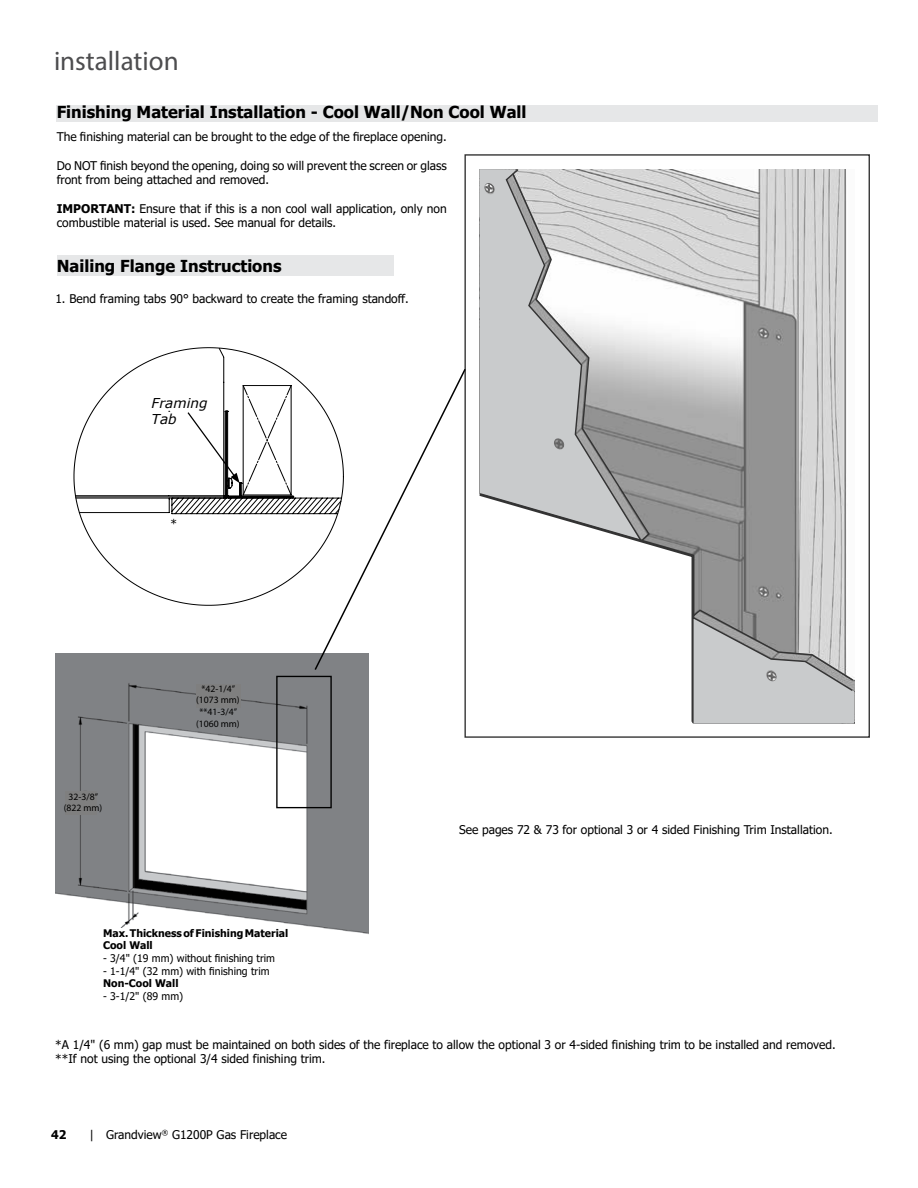
<style>
.page{position:relative;width:918px;height:1188px;background:#fff}
.page>*{position:absolute;margin:0;border:0;box-sizing:border-box;transform-origin:0 0}
.t1{font:27px "Myriad Pro";color:#4d4d4f}
.t2{font:700 16.5px "Tahoma";color:#000}
.t3{font:italic 13.65px/16.4px "Verdana";color:#000}
.t4{font:12px/14.4px "Tahoma";color:#000}
.t5{font:700 12px "Tahoma";color:#000}
.t6{font:10.5px "Tahoma";color:#000}
.t7{font:700 10.5px/12.6px "Tahoma";color:#000}
.t8{font:9.75px/11.6px "Myriad Pro";color:#000;text-align:center}
.s1{font-weight:700}
</style>
<div class="page">
<div style="left:57px;top:106px;width:821px;height:16px;background:#e6e7e8"></div>
<img style="left:644px;top:170px;width:203px;height:439px">
<div style="left:480px;top:169px;width:164px;height:322px;background:#c9cbcc"></div>
<svg style="left:479px;top:491px;width:217px;height:118px"></svg>
<svg style="left:511px;top:172px;width:140px;height:371px"></svg>
<svg style="left:691px;top:609px;width:164px;height:115px;background:#babbbc"></svg>
<svg style="left:74px;top:347px;width:239px;height:259px"></svg>
<svg style="left:75px;top:348px;width:238px;height:166px"></svg>
<div style="left:57px;top:256px;width:336px;height:20px;background:#e6e7e8"></div>
<img style="left:55px;top:654px;width:314px;height:280px">
<div style="left:197px;top:685px;width:44px;height:23px;background:#7f7f7f"></div>
<div style="left:65px;top:791px;width:32px;height:23px;background:#7f7f7f"></div>
<div style="left:276px;top:676px;width:56px;height:132px;border:1px solid #000"></div>
<div style="left:103px;top:929px;width:185px;height:80px;background:#fff"></div>
<svg style="left:313px;top:367px;width:153px;height:305px"></svg>
<h1 class="t1" style="left:54px;top:44px;width:126px">installation</h1>
<h2 class="t2" style="left:57px;top:101px;width:471px">Finishing Material Installation - Cool Wall/Non Cool Wall</h2>
<p class="t4" style="left:57px;top:130px;width:392px">The finishing material can be brought to the edge of the fireplace opening.</p>
<p class="t4" style="left:57px;top:159px;width:392px">Do NOT finish beyond the opening, doing so will prevent the screen or glass front from being attached and removed.</p>
<p class="t4" style="left:57px;top:202px;width:392px"><span class="s1">IMPORTANT:</span> Ensure that if this is a non cool wall application, only non combustible material is used. See manual for details.</p>
<h2 class="t2" style="left:57px;top:254px;width:226px">Nailing Flange Instructions</h2>
<p class="t4" style="left:55px;top:292px;width:355px">1. Bend framing tabs 90° backward to create the framing standoff.</p>
<p class="t3" style="left:152px;top:395px;width:57px">Framing<br>Tab</p>
<p class="t8" style="left:64px;top:791px;width:40px">32-3/8’’ (822 mm)</p>
<p class="t4" style="left:170px;top:517px;width:8px">*</p>
<p class="t8" style="left:196px;top:682px;width:45px">*42-1/4’’ (1073 mm)</p>
<p class="t8" style="left:196px;top:706px;width:45px">**41-3/4’’ (1060 mm)</p>
<p class="t7" style="left:103px;top:927px;width:187px">Max. Thickness of Finishing Material<br>Cool Wall</p>
<p class="t6" style="left:103px;top:951px;width:173px">- 3/4" (19 mm) without finishing trim</p>
<p class="t6" style="left:103px;top:964px;width:168px">- 1-1/4" (32 mm) with finishing trim</p>
<p class="t7" style="left:103px;top:978px;width:77px">Non-Cool Wall</p>
<p class="t6" style="left:103px;top:989px;width:82px">- 3-1/2" (89 mm)</p>
<p class="t4" style="left:459px;top:823px;width:375px">See pages 72 &amp; 73 for optional 3 or 4 sided Finishing Trim Installation.</p>
<p class="t4" style="left:55px;top:1038px;width:782px">*A 1/4" (6 mm) gap must be maintained on both sides of the fireplace to allow the optional 3 or 4-sided finishing trim to be installed and removed. **If not using the optional 3/4 sided finishing trim.</p>
<p class="t5" style="left:51px;top:1126px;width:17px">42</p>
<p class="t4" style="left:90px;top:1128px;width:199px">| Grandview<sup>®</sup> G1200P Gas Fireplace</p>
</div>
